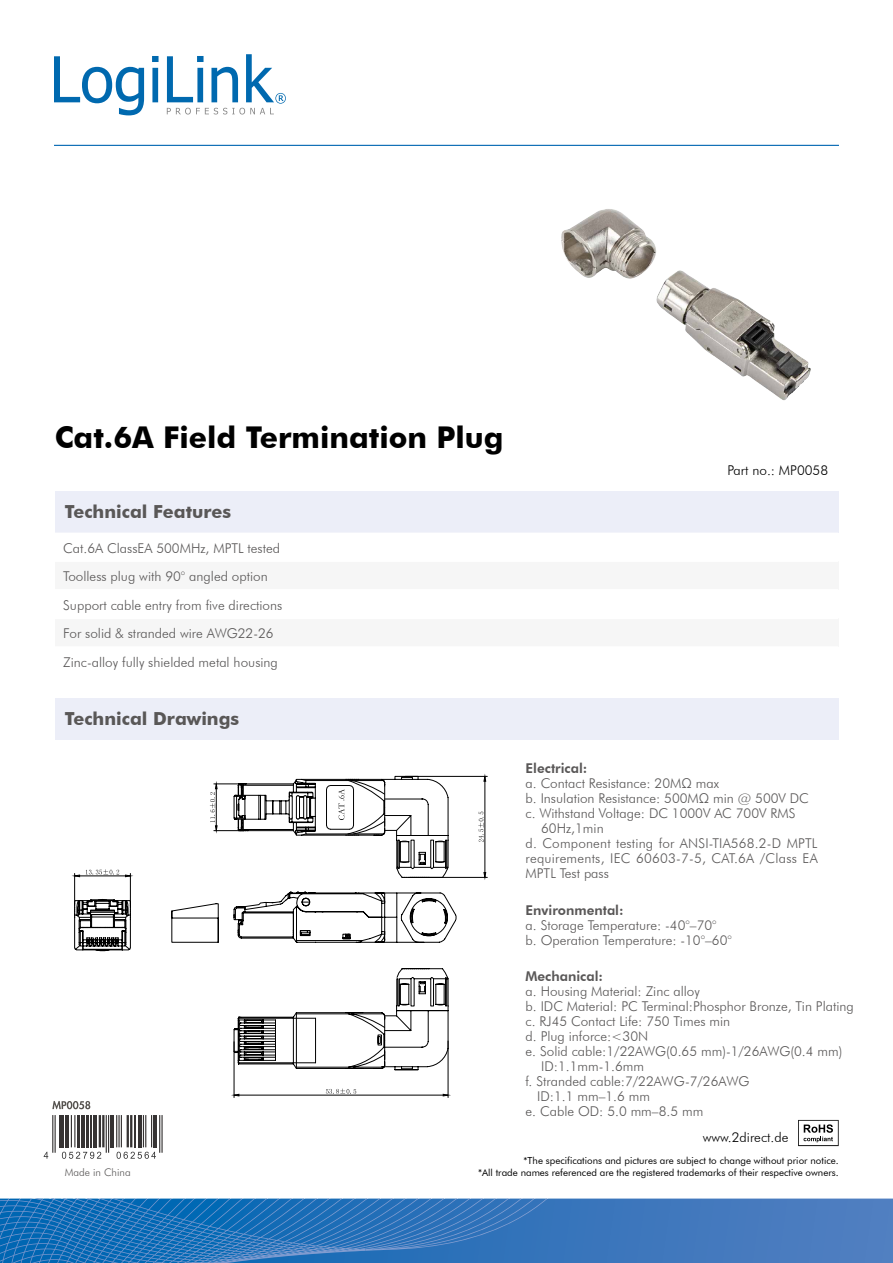
<style>
.page{position:relative;width:893px;height:1263px;background:#fff}
.page>*{position:absolute;margin:0;border:0;box-sizing:border-box;transform-origin:0 0}
.t1{font:700 30px "Futura BT";color:#000}
.t2{font:700 18px "Futura BT";color:#595757}
.t3{font:300 13.5px/28.7px "Futura BT";color:#595757}
.t4{font:800 13.5px "Futura BT";color:#595757}
.t5{font:300 13.5px "Futura BT";color:#000}
.t6{font:300 10.5px "Futura BT";color:#595757}
.t7{font:9.75px/11.7px "Futura BT";color:#000;text-align:right}
</style>
<div class="page">
<svg style="left:0;top:1198px;width:893px;height:65px;background:#3978bc"></svg>
<svg style="left:101px;top:1115px;width:60px;height:44px"></svg>
<svg style="left:207px;top:1198px;width:341px;height:43px;background:#2e75ba"></svg>
<svg style="left:0;top:1220px;width:171px;height:22px;background:#1c71b8"></svg>
<hr style="left:54px;top:145px;width:785px;height:1px;background:#0066b2">
<svg style="left:54px;top:56px;width:90px;height:59px"></svg>
<svg style="left:152px;top:56px;width:7px;height:46px"></svg>
<svg style="left:167px;top:54px;width:119px;height:60px"></svg>
<svg style="left:798px;top:1120px;width:41px;height:26px"></svg>
<div style="left:55px;top:491px;width:783px;height:42px;background:#eceef8"></div>
<div style="left:55px;top:561px;width:783px;height:29px;background:#f6f6f6"></div>
<div style="left:55px;top:618px;width:783px;height:29px;background:#f6f6f6"></div>
<hr style="left:55px;top:560px;width:783px;height:2px;background:#fff">
<hr style="left:55px;top:618px;width:783px;height:1px;background:#fff">
<hr style="left:55px;top:589px;width:783px;height:1px;background:#fff">
<hr style="left:55px;top:646px;width:783px;height:2px;background:#fff">
<div style="left:55px;top:698px;width:783px;height:42px;background:#eceef8"></div>
<svg style="left:72px;top:869px;width:61px;height:82px"></svg>
<svg style="left:171px;top:902px;width:285px;height:196px"></svg>
<svg style="left:236px;top:891px;width:213px;height:179px"></svg>
<hr style="left:214px;top:784px;width:30px;height:1px;background:#000">
<hr style="left:214px;top:830px;width:30px;height:1px;background:#000">
<svg style="left:210px;top:781px;width:8px;height:52px"></svg>
<svg style="left:233px;top:774px;width:255px;height:106px"></svg>
<hr style="left:102px;top:1115px;width:3px;height:32px;background:#040000">
<hr style="left:108px;top:1115px;width:1px;height:38px;background:#040000">
<hr style="left:106px;top:1115px;width:1px;height:38px;background:#040000">
<hr style="left:110px;top:1115px;width:4px;height:32px;background:#363333">
<hr style="left:121px;top:1115px;width:1px;height:32px;background:#040000">
<hr style="left:118px;top:1115px;width:2px;height:32px;background:#040000">
<hr style="left:116px;top:1115px;width:1px;height:32px;background:#040000">
<hr style="left:130px;top:1115px;width:2px;height:32px;background:#040000">
<hr style="left:127px;top:1115px;width:2px;height:32px;background:#040000">
<hr style="left:135px;top:1115px;width:1px;height:32px;background:#040000">
<hr style="left:138px;top:1115px;width:4px;height:32px;background:#363333">
<hr style="left:151px;top:1115px;width:1px;height:32px;background:#040000">
<hr style="left:145px;top:1115px;width:1px;height:32px;background:#040000">
<hr style="left:143px;top:1115px;width:1px;height:32px;background:#040000">
<hr style="left:153px;top:1115px;width:4px;height:32px;background:#363333">
<hr style="left:161px;top:1115px;width:2px;height:38px;background:#040000">
<hr style="left:159px;top:1115px;width:1px;height:38px;background:#040000">
<svg style="left:43px;top:1101px;width:58px;height:58px"></svg>
<svg style="left:117px;top:1152px;width:39px;height:7px"></svg>
<img style="left:561px;top:209px;width:250px;height:192px">
<h1 class="t1" style="left:55px;top:419px;width:450px">Cat.6A Field Termination Plug</h1>
<h2 class="t2" style="left:65px;top:501px;width:168px">Technical Features</h2>
<p class="t3" style="left:63px;top:533px;width:221px">Cat.6A ClassEA 500MHz, MPTL tested Toolless plug with 90° angled option Support cable entry from five directions For solid &amp; stranded wire AWG22-26<br>Zinc-alloy fully shielded metal housing</p>
<h2 class="t2" style="left:65px;top:708px;width:176px">Technical Drawings</h2>
<p class="t5" style="left:728px;top:462px;width:102px">Part no.: MP0058</p>
<p class="t4" style="left:526px;top:760px;width:63px">Electrical:</p>
<p class="t3" style="left:526px;top:769px;width:195px">a. Contact Resistance: 20MΩ max</p>
<p class="t3" style="left:526px;top:784px;width:285px">b. Insulation Resistance: 500MΩ min @ 500V DC</p>
<p class="t3" style="left:526px;top:799px;width:271px">c. Withstand Voltage: DC 1000V AC 700V RMS</p>
<p class="t3" style="left:541px;top:814px;width:64px">60Hz,1min</p>
<p class="t3" style="left:526px;top:829px;width:293px">d. Component testing for ANSI-TIA568.2-D MPTL</p>
<p class="t3" style="left:526px;top:844px;width:294px">requirements, IEC 60603-7-5, CAT.6A /Class EA</p>
<p class="t3" style="left:526px;top:859px;width:85px">MPTL Test pass</p>
<p class="t4" style="left:526px;top:902px;width:100px">Environmental:</p>
<p class="t3" style="left:526px;top:918px;width:208px;line-height:15px">a. Storage Temperature: -40°–70°<br>b. Operation Temperature: -10°–60°</p>
<p class="t4" style="left:526px;top:968px;width:79px">Mechanical:</p>
<p class="t3" style="left:526px;top:977px;width:176px">a. Housing Material: Zinc alloy</p>
<p class="t3" style="left:526px;top:992px;width:330px">b. IDC Material: PC Terminal:Phosphor Bronze, Tin Plating</p>
<p class="t3" style="left:526px;top:1007px;width:206px">c. RJ45 Contact Life: 750 Times min</p>
<p class="t3" style="left:526px;top:1022px;width:124px">d. Plug inforce:&lt;30N</p>
<p class="t3" style="left:526px;top:1037px;width:318px">e. Solid cable:1/22AWG(0.65 mm)-1/26AWG(0.4 mm)</p>
<p class="t3" style="left:541px;top:1052px;width:105px">ID:1.1mm-1.6mm</p>
<p class="t3" style="left:526px;top:1067px;width:225px">f. Stranded cable:7/22AWG-7/26AWG</p>
<p class="t3" style="left:537px;top:1082px;width:114px">ID:1.1 mm–1.6 mm</p>
<p class="t3" style="left:526px;top:1097px;width:179px">e. Cable OD: 5.0 mm–8.5 mm</p>
<p class="t5" style="left:703px;top:1129px;width:87px">www.2direct.de</p>
<p class="t6" style="left:65px;top:1166px;width:67px">Made in China</p>
<p class="t7" style="left:478px;top:1154px;width:362px">*The specifications and pictures are subject to change without prior notice.<br>*All trade names referenced are the registered trademarks of their respective owners.</p>
</div>
